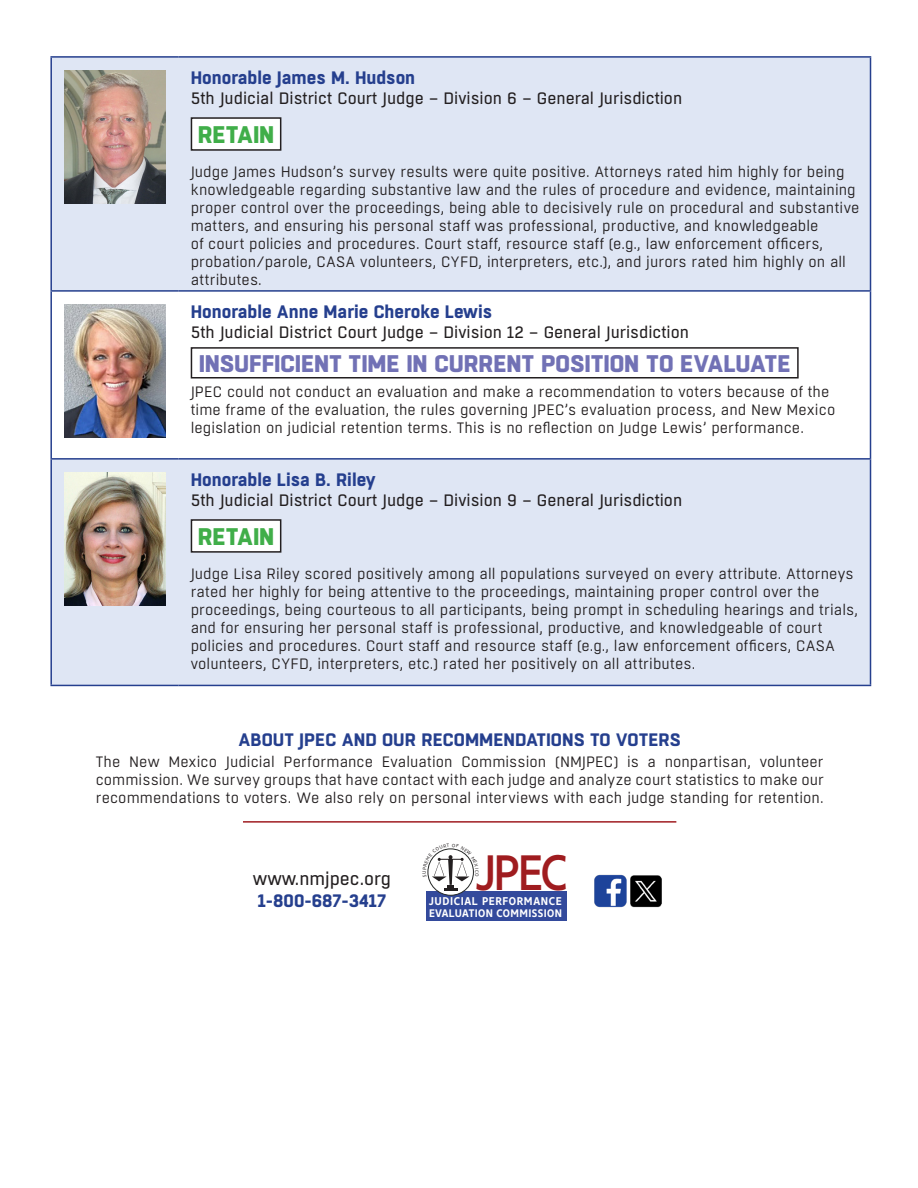
<style>
.page{position:relative;width:918px;height:1188px;background:#fff}
.page>*{position:absolute;margin:0;border:0;box-sizing:border-box;transform-origin:0 0}
.t1{font:500 49.5px "Core Sans N55";color:#9f1c1f;scale:.88 1}
.t2{font:800 24px "Boxed";letter-spacing:-.005em;color:#7171b5}
.t3{font:800 24px "Boxed";letter-spacing:-.01em;color:#40ae49}
.t4{font:700 18px "Boxed";color:#253f8e}
.t5{font:18px "Boxed";color:#231f20}
.t6{font:16.5px "Boxed";color:#231f20}
.t7{font:15px/18px "Boxed";letter-spacing:.005em;color:#231f20}
.t8{font:700 11.25px "Core Sans N65";letter-spacing:.06em;color:#fff;scale:.88 1}
.t9{font:700 10.95px "Core Sans N65";letter-spacing:.04em;color:#fff;scale:.88 1}
</style>
<div class="page">
<div style="left:52px;top:58px;width:818px;height:627px;background:#dfe6f4"></div>
<svg style="left:52px;top:292px;width:818px;height:166px"></svg>
<hr style="left:50px;top:58px;width:2px;height:232px;background:#253f8e">
<hr style="left:50px;top:292px;width:2px;height:166px;background:#253f8e">
<hr style="left:50px;top:460px;width:2px;height:225px;background:#253f8e">
<hr style="left:870px;top:58px;width:1px;height:232px;background:#253f8e">
<hr style="left:870px;top:292px;width:1px;height:166px;background:#253f8e">
<hr style="left:870px;top:460px;width:1px;height:225px;background:#253f8e">
<hr style="left:50px;top:56px;width:129px;height:2px;background:#253f8e">
<hr style="left:179px;top:56px;width:692px;height:2px;background:#253f8e">
<hr style="left:50px;top:290px;width:129px;height:2px;background:#253f8e">
<hr style="left:179px;top:290px;width:692px;height:2px;background:#253f8e">
<hr style="left:50px;top:458px;width:129px;height:2px;background:#253f8e">
<hr style="left:179px;top:458px;width:692px;height:2px;background:#253f8e">
<hr style="left:50px;top:685px;width:129px;height:1px;background:#253f8e">
<hr style="left:179px;top:685px;width:692px;height:1px;background:#253f8e">
<img style="left:65px;top:70px;width:101px;height:134px">
<div style="left:191px;top:118px;width:90px;height:32px;background:#fff"></div>
<div style="left:191px;top:117px;width:90px;height:34px;border:2px solid #231f20"></div>
<img style="left:65px;top:304px;width:101px;height:134px">
<div style="left:191px;top:348px;width:607px;height:30px;background:#fff"></div>
<div style="left:191px;top:347px;width:608px;height:32px;border:2px solid #231f20"></div>
<img style="left:65px;top:472px;width:101px;height:134px">
<div style="left:191px;top:520px;width:90px;height:32px;background:#fff"></div>
<div style="left:191px;top:519px;width:90px;height:34px;border:2px solid #231f20"></div>
<hr style="left:243px;top:821px;width:433px;height:2px;background:#a01d21">
<div style="left:426px;top:892px;width:140px;height:29px;background:#334a9c"></div>
<svg style="left:428px;top:849px;width:45px;height:46px"></svg>
<img style="left:630px;top:875px;width:32px;height:33px">
<img style="left:594px;top:874px;width:32px;height:34px">
<svg style="left:427px;top:848px;width:47px;height:43px"></svg>
<p class="t4" style="left:191px;top:66px;width:226px">Honorable James M. Hudson</p>
<p class="t6" style="left:191px;top:87px;width:493px">5th Judicial District Court Judge – Division 6 – General Jurisdiction</p>
<p class="t3" style="left:198px;top:118px;width:78px">RETAIN</p>
<p class="t7" style="left:191px;top:163px;width:670px">Judge James Hudson’s survey results were quite positive. Attorneys rated him highly for being knowledgeable regarding substantive law and the rules of procedure and evidence, maintaining proper control over the proceedings, being able to decisively rule on procedural and substantive matters, and ensuring his personal staff was professional, productive, and knowledgeable<br>of court policies and procedures. Court staff, resource staff (e.g., law enforcement officers, probation/parole, CASA volunteers, CYFD, interpreters, etc.), and jurors rated him highly on all attributes.</p>
<p class="t4" style="left:191px;top:300px;width:303px">Honorable Anne Marie Cheroke Lewis</p>
<p class="t6" style="left:191px;top:321px;width:500px">5th Judicial District Court Judge – Division 12 – General Jurisdiction</p>
<p class="t2" style="left:199px;top:347px;width:593px">INSUFFICIENT TIME IN CURRENT POSITION TO EVALUATE</p>
<p class="t7" style="left:191px;top:383px;width:646px">JPEC could not conduct an evaluation and make a recommendation to voters because of the time frame of the evaluation, the rules governing JPEC’s evaluation process, and New Mexico legislation on judicial retention terms. This is no reflection on Judge Lewis’ performance.</p>
<p class="t4" style="left:191px;top:467px;width:187px">Honorable Lisa B. Riley</p>
<p class="t6" style="left:191px;top:489px;width:493px">5th Judicial District Court Judge – Division 9 – General Jurisdiction</p>
<p class="t3" style="left:198px;top:520px;width:78px">RETAIN</p>
<p class="t7" style="left:191px;top:565px;width:669px">Judge Lisa Riley scored positively among all populations surveyed on every attribute. Attorneys rated her highly for being attentive to the proceedings, maintaining proper control over the proceedings, being courteous to all participants, being prompt in scheduling hearings and trials, and for ensuring her personal staff is professional, productive, and knowledgeable of court policies and procedures. Court staff and resource staff (e.g., law enforcement officers, CASA volunteers, CYFD, interpreters, etc.) rated her positively on all attributes.</p>
<p class="t4" style="left:239px;top:727px;width:444px">ABOUT JPEC AND OUR RECOMMENDATIONS TO VOTERS</p>
<p class="t7" style="left:96px;top:753px;width:730px;text-align:justify">The New Mexico Judicial Performance Evaluation Commission (NMJPEC) is a nonpartisan, volunteer commission. We survey groups that have contact with each judge and analyze court statistics to make our recommendations to voters. We also rely on personal interviews with each judge standing for retention.</p>
<p class="t5" style="left:253px;top:867px;width:140px">www.nmjpec.org</p>
<p class="t4" style="left:258px;top:888px;width:130px">1-800-687-3417</p>
<p class="t1" style="left:476px;top:840px;width:106px">JPEC</p>
<p class="t8" style="left:429px;top:894px;width:152px">JUDICIAL PERFORMANCE</p>
<p class="t9" style="left:429px;top:906px;width:152px">EVALUATION COMMISSION</p>
</div>
